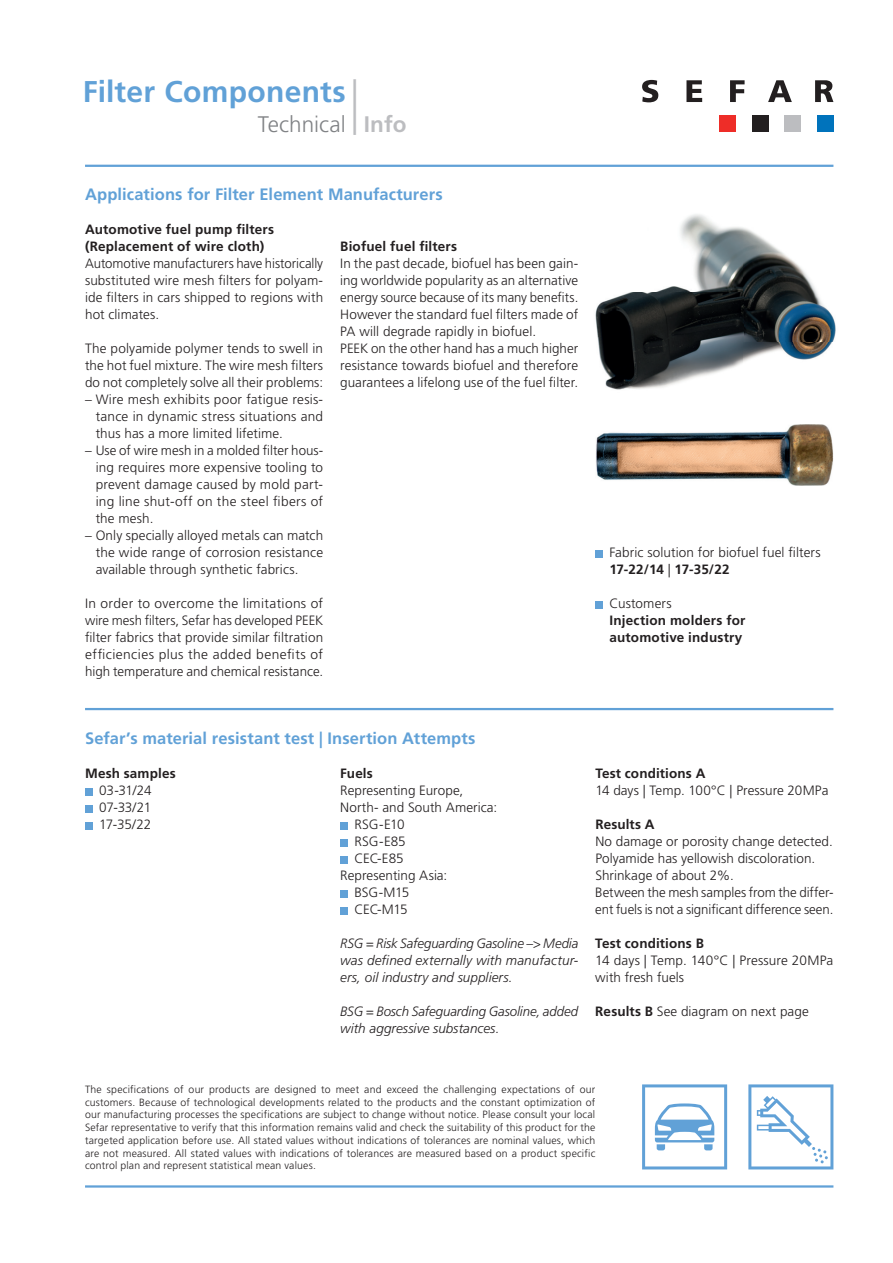
<style>
.page{position:relative;width:893px;height:1263px;background:#fff}
.page>*{position:absolute;margin:0;border:0;box-sizing:border-box;transform-origin:0 0}
.t1{font:700 55.65px "Frutiger LT Std";color:#bcbdc0;scale:.43 1}
.t2{font:700 30px "Frutiger LT Std";letter-spacing:.01em;color:#61a1d7}
.t3{font:300 22.5px "Frutiger LT Std";color:#808285}
.t4{font:700 22.5px "Frutiger LT Std";color:#bcbdc0}
.t5{font:700 16.5px "Frutiger LT Std";letter-spacing:.005em;color:#61a1d7}
.t6{font:300 13.5px/17px "Frutiger LT Std";letter-spacing:.005em;color:#231f20;text-align:justify}
.t7{font:700 13.5px/17px "Frutiger LT Std";letter-spacing:.015em;color:#231f20}
.t8{font:italic 300 13.5px/17px "Frutiger LT Std";color:#231f20;text-align:justify}
.t9{font:300 10.5px/12.8px "Frutiger LT Std";letter-spacing:.015em;color:#231f20;text-align:justify}
.s1{font-weight:700}
</style>
<div class="page">
<div style="left:817px;top:116px;width:16px;height:16px;background:#0073bc"></div>
<div style="left:784px;top:116px;width:17px;height:16px;background:#bcbdc0"></div>
<div style="left:752px;top:116px;width:16px;height:16px;background:#231f20"></div>
<div style="left:719px;top:116px;width:17px;height:16px;background:#ee2d28"></div>
<svg style="left:642px;top:80px;width:16px;height:22px"></svg>
<svg style="left:686px;top:80px;width:16px;height:22px"></svg>
<svg style="left:730px;top:80px;width:15px;height:22px"></svg>
<svg style="left:768px;top:80px;width:24px;height:22px"></svg>
<svg style="left:815px;top:80px;width:18px;height:22px"></svg>
<hr style="left:85px;top:165px;width:748px;height:2px;background:#61a1d7">
<hr style="left:85px;top:1185px;width:748px;height:2px;background:#61a1d7">
<div style="left:595px;top:550px;width:7px;height:7px;background:#61a1d7"></div>
<div style="left:595px;top:601px;width:7px;height:7px;background:#61a1d7"></div>
<img style="left:595px;top:214px;width:241px;height:176px">
<img style="left:596px;top:424px;width:237px;height:62px">
<hr style="left:85px;top:708px;width:748px;height:2px;background:#61a1d7">
<div style="left:85px;top:788px;width:7px;height:7px;background:#61a1d7"></div>
<div style="left:85px;top:805px;width:7px;height:7px;background:#61a1d7"></div>
<div style="left:85px;top:822px;width:7px;height:7px;background:#61a1d7"></div>
<div style="left:340px;top:822px;width:7px;height:7px;background:#61a1d7"></div>
<div style="left:340px;top:839px;width:7px;height:7px;background:#61a1d7"></div>
<div style="left:340px;top:856px;width:7px;height:7px;background:#61a1d7"></div>
<div style="left:340px;top:890px;width:7px;height:7px;background:#61a1d7"></div>
<div style="left:340px;top:907px;width:7px;height:7px;background:#61a1d7"></div>
<svg style="left:642px;top:1084px;width:85px;height:85px"></svg>
<svg style="left:748px;top:1084px;width:85px;height:85px"></svg>
<h2 class="t2" style="left:83px;top:74px;width:265px">Filter Components</h2>
<h3 class="t3" style="left:258px;top:111px;width:90px">Technical</h3>
<h1 class="t1" style="left:352px;top:69px;width:14px">|</h1>
<h3 class="t4" style="left:364px;top:111px;width:44px">Info</h3>
<p class="t5" style="left:85px;top:184px;width:359px">Applications for Filter Element Manufacturers</p>
<p class="t7" style="left:85px;top:221px;width:191px">Automotive fuel pump filters (Replacement of wire cloth)</p>
<p class="t6" style="left:85px;top:255px;width:240px">Automotive manufacturers have historically substituted wire mesh filters for polyam&shy;ide filters in cars shipped to regions with hot climates.</p>
<p class="t6" style="left:85px;top:340px;width:240px">The polyamide polymer tends to swell in the hot fuel mixture. The wire mesh filters do not completely solve all their problems:</p>
<p class="t6" style="left:96px;top:391px;width:229px;text-indent:-11px">– Wire mesh exhibits poor fatigue resis&shy;tance in dynamic stress situations and thus has a more limited lifetime.</p>
<p class="t6" style="left:96px;top:442px;width:229px;text-indent:-11px">– Use of wire mesh in a molded filter hous&shy;ing requires more expensive tooling to prevent damage caused by mold part&shy;ing line shut-off on the steel fibers of the mesh.</p>
<p class="t6" style="left:96px;top:527px;width:229px;text-indent:-11px">– Only specially alloyed metals can match the wide range of corrosion resistance available through synthetic fabrics.</p>
<p class="t6" style="left:85px;top:595px;width:240px">In order to overcome the limitations of wire mesh filters, Sefar has developed PEEK filter fabrics that provide similar filtration efficiencies plus the added benefits of high temperature and chemical resistance.</p>
<p class="t7" style="left:340px;top:238px;width:119px">Biofuel fuel filters</p>
<p class="t6" style="left:340px;top:255px;width:240px;text-align:left">In the past decade, biofuel has been gain&shy;ing worldwide popularity as an alternative energy source because of its many benefits.<br>However the standard fuel filters made of PA will degrade rapidly in biofuel.<br>PEEK on the other hand has a much higher resistance towards biofuel and therefore guarantees a lifelong use of the fuel filter.</p>
<p class="t6" style="left:609px;top:544px;width:213px">Fabric solution for biofuel fuel filters<br><span class="s1">17-22/14</span> | <span class="s1">17-35/22</span></p>
<p class="t6" style="left:609px;top:595px;width:64px">Customers</p>
<p class="t7" style="left:609px;top:612px;width:137px">Injection molders for automotive industry</p>
<p class="t5" style="left:85px;top:729px;width:392px">Sefar’s material resistant test | Insertion Attempts</p>
<p class="t7" style="left:85px;top:765px;width:92px">Mesh samples</p>
<p class="t6" style="left:99px;top:782px;width:54px">03-31/24<br>07-33/21<br>17-35/22</p>
<p class="t7" style="left:340px;top:765px;width:34px">Fuels</p>
<p class="t6" style="left:340px;top:782px;width:125px">Representing Europe,</p>
<p class="t6" style="left:340px;top:799px;width:158px">North- and South America:</p>
<p class="t6" style="left:354px;top:816px;width:52px">RSG-E10</p>
<p class="t6" style="left:354px;top:833px;width:53px">RSG-E85</p>
<p class="t6" style="left:354px;top:850px;width:51px">CEC-E85</p>
<p class="t6" style="left:340px;top:867px;width:109px">Representing Asia:</p>
<p class="t6" style="left:354px;top:884px;width:57px">BSG-M15</p>
<p class="t6" style="left:354px;top:901px;width:55px">CEC-M15</p>
<p class="t8" style="left:340px;top:935px;width:240px">RSG = Risk Safeguarding Gasoline –&gt; Media was defined externally with manufactur&shy;ers, oil industry and suppliers.</p>
<p class="t8" style="left:340px;top:1003px;width:240px">BSG = Bosch Safeguarding Gasoline, added with aggressive substances.</p>
<p class="t7" style="left:595px;top:765px;width:112px">Test conditions A</p>
<p class="t6" style="left:595px;top:782px;width:235px">14 days | Temp. 100°C | Pressure 20MPa</p>
<p class="t7" style="left:595px;top:816px;width:61px">Results A</p>
<p class="t6" style="left:595px;top:833px;width:240px;text-align:left">No damage or porosity change detected.<br>Polyamide has yellowish discoloration.<br>Shrinkage of about 2%.<br>Between the mesh samples from the differ&shy;ent fuels is not a significant difference seen.</p>
<p class="t7" style="left:595px;top:935px;width:110px">Test conditions B</p>
<p class="t6" style="left:595px;top:952px;width:240px">14 days | Temp. 140°C | Pressure 20MPa with fresh fuels</p>
<p class="t6" style="left:595px;top:1003px;width:215px"><span class="s1">Results B</span> See diagram on next page</p>
<p class="t9" style="left:85px;top:1083px;width:512px">The specifications of our products are designed to meet and exceed the challenging expectations of our customers. Because of technological developments related to the products and the constant optimization of our manufacturing processes the specifications are subject to change without notice. Please consult your local Sefar representative to verify that this information remains valid and check the suitability of this product for the targeted application before use. All stated values without indications of tolerances are nominal values, which are not measured. All stated values with indications of tolerances are measured based on a product specific control plan and represent statistical mean values.</p>
</div>
